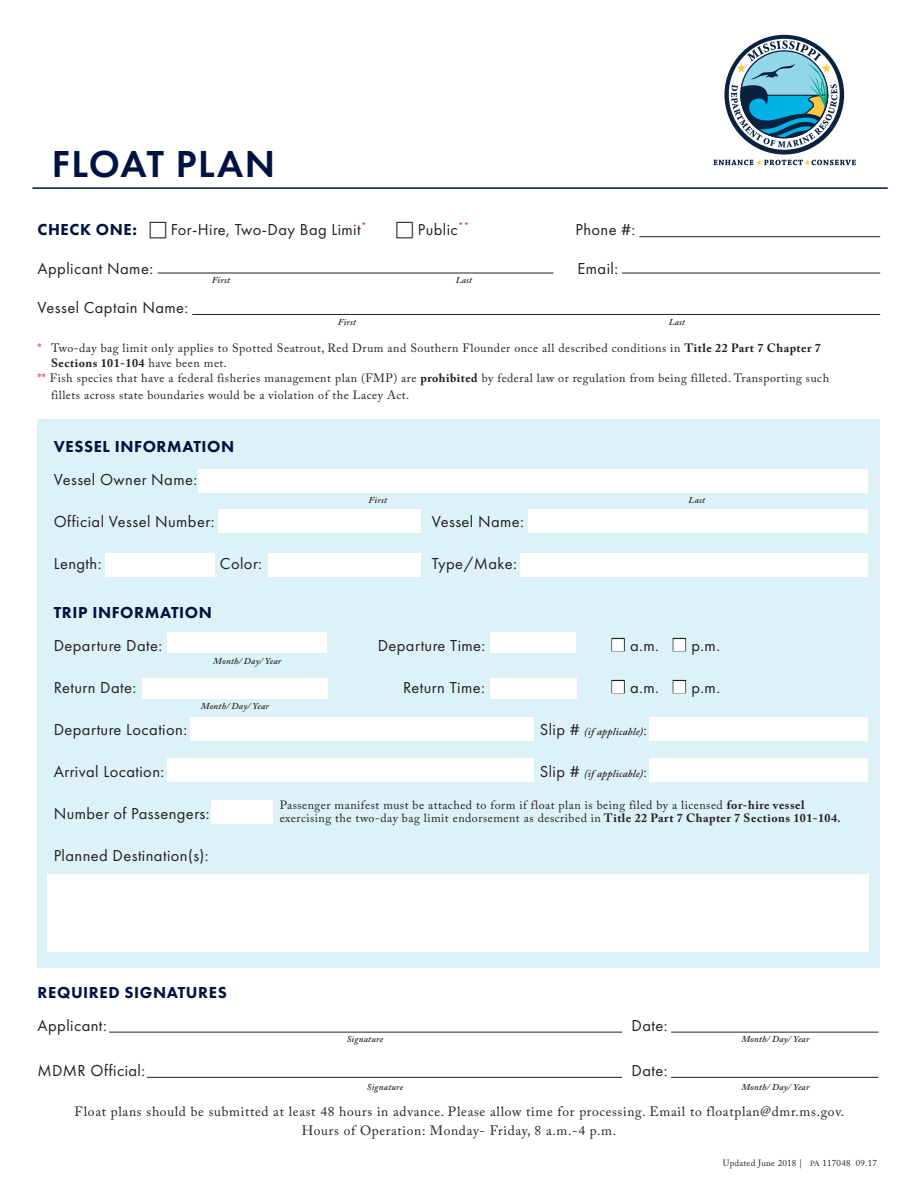
<style>
.page{position:relative;width:918px;height:1188px;background:#fff}
.page>*{position:absolute;margin:0;border:0;box-sizing:border-box;transform-origin:0 0}
.t1{font:600 39px "Futura PT";letter-spacing:.04em;color:#001340}
.t2{font:16.5px "Futura PT";letter-spacing:.025em;color:#231f20}
.t3{font:800 16.5px "Futura PT";letter-spacing:.035em;color:#001340}
.t4{font:13.5px/19.5px "Adobe Caslon Pro";letter-spacing:.05em;color:#231f20;text-align:center}
.t5{font:12px/13.5px "Adobe Caslon Pro";letter-spacing:.04em;color:#231f20}
.t6{font:700 12px "Adobe Caslon Pro";letter-spacing:.04em;color:#231f20}
.t7{font:italic 600 10.5px "Adobe Caslon Pro";letter-spacing:.025em;color:#231f20}
.t8{font:italic 600 9px "Adobe Caslon Pro";letter-spacing:.025em;color:#231f20}
.t9{font:9px "Adobe Caslon Pro";letter-spacing:.025em;color:#231f20}
.s1{color:#d1232a}
.s2{font-weight:700}
.s3{font-weight:400}
.s4{font-family:"Futura PT";font-weight:400;font-style:normal;font-size:16.5px}
.s5{font-family:"Futura PT";font-weight:400;font-style:normal;font-size:15px}
.s6{font-size:7.5px}
</style>
<div class="page">
<svg style="left:727px;top:37px;width:115px;height:115px"></svg>
<svg style="left:713px;top:159px;width:143px;height:6px"></svg>
<hr style="left:32px;top:187px;width:856px;height:2px;background:#001340">
<div style="left:38px;top:419px;width:842px;height:549px;background:#ddf2f8"></div>
<div style="left:611px;top:638px;width:14px;height:13px;border:2px solid #231f20"></div>
<div style="left:673px;top:638px;width:13px;height:13px;border:2px solid #231f20"></div>
<div style="left:611px;top:680px;width:14px;height:13px;border:2px solid #231f20"></div>
<div style="left:673px;top:680px;width:13px;height:13px;border:2px solid #231f20"></div>
<div style="left:47px;top:874px;width:822px;height:78px;background:#fff"></div>
<div style="left:490px;top:678px;width:87px;height:21px;background:#fff"></div>
<div style="left:490px;top:633px;width:86px;height:20px;background:#fff"></div>
<div style="left:142px;top:678px;width:185px;height:21px;background:#fff"></div>
<div style="left:168px;top:633px;width:159px;height:20px;background:#fff"></div>
<div style="left:190px;top:717px;width:343px;height:24px;background:#fff"></div>
<div style="left:649px;top:717px;width:219px;height:24px;background:#fff"></div>
<div style="left:521px;top:553px;width:347px;height:24px;background:#fff"></div>
<div style="left:528px;top:510px;width:340px;height:23px;background:#fff"></div>
<div style="left:199px;top:469px;width:669px;height:24px;background:#fff"></div>
<div style="left:268px;top:553px;width:153px;height:24px;background:#fff"></div>
<div style="left:218px;top:510px;width:203px;height:23px;background:#fff"></div>
<div style="left:105px;top:553px;width:109px;height:24px;background:#fff"></div>
<div style="left:167px;top:759px;width:366px;height:23px;background:#fff"></div>
<div style="left:649px;top:759px;width:219px;height:23px;background:#fff"></div>
<div style="left:211px;top:800px;width:61px;height:24px;background:#fff"></div>
<hr style="left:158px;top:273px;width:396px;height:1px;background:#231f20">
<hr style="left:622px;top:273px;width:258px;height:1px;background:#231f20">
<hr style="left:639px;top:236px;width:241px;height:1px;background:#231f20">
<hr style="left:192px;top:314px;width:688px;height:1px;background:#231f20">
<hr style="left:109px;top:1032px;width:513px;height:1px;background:#231f20">
<hr style="left:147px;top:1077px;width:475px;height:1px;background:#231f20">
<hr style="left:671px;top:1032px;width:207px;height:1px;background:#231f20">
<hr style="left:671px;top:1077px;width:207px;height:1px;background:#231f20">
<svg style="left:612px;top:638px;width:12px;height:13px"></svg>
<svg style="left:673px;top:638px;width:12px;height:13px"></svg>
<svg style="left:612px;top:680px;width:12px;height:13px"></svg>
<svg style="left:673px;top:680px;width:12px;height:13px"></svg>
<h1 class="t1" style="left:52px;top:140px;width:225px">FLOAT PLAN</h1>
<h2 class="t3" style="left:38px;top:219px;width:101px">CHECK ONE:</h2>
<h2 class="t2" style="left:171px;top:219px;width:197px">For-Hire, Two-Day Bag Limit<sup>*</sup></h2>
<h2 class="t2" style="left:418px;top:219px;width:53px">Public<sup>**</sup></h2>
<h2 class="t2" style="left:576px;top:219px;width:61px">Phone #:</h2>
<h2 class="t2" style="left:38px;top:258px;width:117px">Applicant Name:</h2>
<h2 class="t2" style="left:578px;top:258px;width:42px">Email:</h2>
<h2 class="t2" style="left:38px;top:297px;width:152px">Vessel Captain Name:</h2>
<p class="t8" style="left:212px;top:275px;width:20px">First</p>
<p class="t8" style="left:456px;top:275px;width:18px">Last</p>
<p class="t8" style="left:338px;top:316px;width:20px">First</p>
<p class="t8" style="left:669px;top:316px;width:18px">Last</p>
<p class="t5" style="left:38px;top:341px;width:785px"><span class="s1">*</span> Two-day bag limit only applies to Spotted Seatrout, Red Drum and Southern Flounder once all described conditions in <span class="s2">Title 22 Part 7 Chapter 7</span></p>
<p class="t6" style="left:51px;top:356px;width:177px">Sections 101-104 <span class="s3">have been met.</span></p>
<p class="t5" style="left:38px;top:371px;width:793px"><span class="s1">**</span> Fish species that have a federal fisheries management plan (FMP) are <span class="s2">prohibited</span> by federal law or regulation from being filleted. Transporting such</p>
<p class="t5" style="left:51px;top:388px;width:360px">fillets across state boundaries would be a violation of the Lacey Act.</p>
<h2 class="t3" style="left:54px;top:436px;width:182px">VESSEL INFORMATION</h2>
<h2 class="t2" style="left:54px;top:470px;width:145px">Vessel Owner Name:</h2>
<h2 class="t2" style="left:54px;top:512px;width:162px">Official Vessel Number:</h2>
<h2 class="t2" style="left:432px;top:512px;width:94px">Vessel Name:</h2>
<h2 class="t2" style="left:54px;top:554px;width:49px">Length:</h2>
<h2 class="t2" style="left:220px;top:554px;width:44px">Color:</h2>
<h2 class="t2" style="left:432px;top:554px;width:87px">Type/Make:</h2>
<p class="t8" style="left:369px;top:495px;width:20px">First</p>
<p class="t8" style="left:689px;top:495px;width:18px">Last</p>
<h2 class="t3" style="left:54px;top:602px;width:160px">TRIP INFORMATION</h2>
<h2 class="t2" style="left:54px;top:635px;width:110px">Departure Date:</h2>
<h2 class="t2" style="left:378px;top:635px;width:109px">Departure Time:</h2>
<h2 class="t2" style="left:630px;top:635px;width:30px">a.m.</h2>
<h2 class="t2" style="left:691px;top:635px;width:30px">p.m.</h2>
<h2 class="t2" style="left:54px;top:677px;width:84px">Return Date:</h2>
<h2 class="t2" style="left:403px;top:677px;width:83px">Return Time:</h2>
<h2 class="t2" style="left:630px;top:677px;width:30px">a.m.</h2>
<h2 class="t2" style="left:691px;top:677px;width:30px">p.m.</h2>
<h2 class="t2" style="left:54px;top:719px;width:135px">Departure Location:</h2>
<p class="t7" style="left:540px;top:725px;width:109px"><span class="s4">Slip #</span> (if applicable)<span class="s5">:</span></p>
<h2 class="t2" style="left:54px;top:761px;width:112px">Arrival Location:</h2>
<p class="t7" style="left:540px;top:767px;width:109px"><span class="s4">Slip #</span> (if applicable)<span class="s5">:</span></p>
<h2 class="t2" style="left:54px;top:803px;width:157px">Number of Passengers:</h2>
<h2 class="t2" style="left:54px;top:845px;width:156px">Planned Destination(s):</h2>
<p class="t8" style="left:213px;top:656px;width:69px">Month/ Day/ Year</p>
<p class="t8" style="left:201px;top:700px;width:69px">Month/ Day/ Year</p>
<p class="t5" style="left:280px;top:798px;width:563px">Passenger manifest must be attached to form if float plan is being filed by a licensed <span class="s2">for-hire vessel </span>exercising the two-day bag limit endorsement as described in <span class="s2">Title 22 Part 7 Chapter 7 Sections 101-104.</span></p>
<h2 class="t3" style="left:38px;top:982px;width:191px">REQUIRED SIGNATURES</h2>
<h2 class="t2" style="left:37px;top:1015px;width:71px">Applicant:</h2>
<h2 class="t2" style="left:632px;top:1015px;width:37px">Date:</h2>
<h2 class="t2" style="left:37px;top:1060px;width:109px">MDMR Official:</h2>
<h2 class="t2" style="left:632px;top:1060px;width:37px">Date:</h2>
<p class="t8" style="left:347px;top:1034px;width:38px">Signature</p>
<p class="t8" style="left:741px;top:1034px;width:69px">Month/ Day/ Year</p>
<p class="t8" style="left:367px;top:1081px;width:38px">Signature</p>
<p class="t8" style="left:741px;top:1081px;width:69px">Month/ Day/ Year</p>
<p class="t4" style="left:75px;top:1101px;width:771px">Float plans should be submitted at least 48 hours in advance. Please allow time for processing. Email to floatplan@dmr.ms.gov.<br>Hours of Operation: Monday- Friday, 8 a.m.-4 p.m.</p>
<p class="t9" style="left:723px;top:1157px;width:156px">Updated June 2018 | <span class="s6">PA</span> 117048 09.17</p>
</div>
